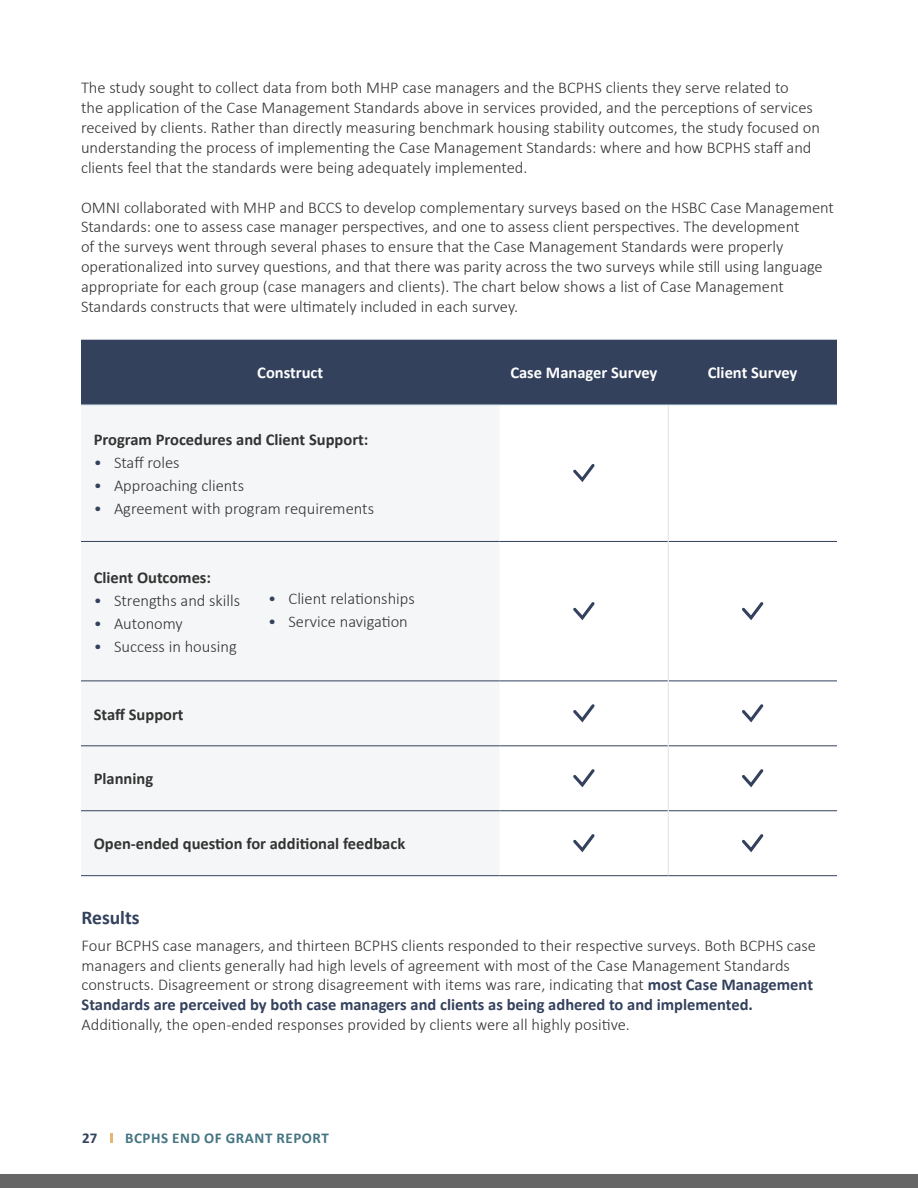
<style>
.page{position:relative;width:918px;height:1188px;background:#fff}
.page>*{position:absolute;margin:0;border:0;box-sizing:border-box;transform-origin:0 0}
.t1{font:700 19.5px "Calibri";color:#33415d}
.t2{font:300 16.5px/19.8px "Calibri";color:#333}
.t3{font:700 16.5px "Calibri";color:#333}
.t4{font:700 16.5px "Calibri";color:#fff}
.t5{font:700 15px "Calibri";letter-spacing:.04em;color:#457583}
.t6{font:700 15px "Calibri";color:#33415d}
.s1{color:#33415d}
.s2{font-weight:700;color:#33415d}
</style>
<div class="page">
<div style="left:0;top:1175px;width:918px;height:13px;background:#666"></div>
<svg style="left:110px;top:1133px;width:3px;height:10px"></svg>
<div style="left:81px;top:340px;width:756px;height:64px;background:#33415d"></div>
<div style="left:81px;top:405px;width:419px;height:407px;background:#f5f6f7"></div>
<hr style="left:81px;top:404px;width:419px;height:1px;background:#7e99a9">
<hr style="left:500px;top:404px;width:168px;height:1px;background:#7e99a9">
<hr style="left:668px;top:404px;width:169px;height:1px;background:#7e99a9">
<hr style="left:81px;top:541px;width:419px;height:1px;background:#33415d">
<hr style="left:500px;top:541px;width:168px;height:1px;background:#33415d">
<hr style="left:669px;top:541px;width:168px;height:1px;background:#33415d">
<hr style="left:81px;top:681px;width:419px;height:1px;background:#33415d">
<hr style="left:500px;top:681px;width:168px;height:1px;background:#33415d">
<hr style="left:669px;top:681px;width:168px;height:1px;background:#33415d">
<hr style="left:81px;top:745px;width:419px;height:1px;background:#33415d">
<hr style="left:500px;top:745px;width:168px;height:1px;background:#33415d">
<hr style="left:669px;top:745px;width:168px;height:1px;background:#33415d">
<hr style="left:81px;top:810px;width:419px;height:1px;background:#33415d">
<hr style="left:500px;top:810px;width:168px;height:1px;background:#33415d">
<hr style="left:669px;top:810px;width:168px;height:1px;background:#33415d">
<hr style="left:81px;top:875px;width:419px;height:1px;background:#33415d">
<hr style="left:500px;top:875px;width:168px;height:1px;background:#33415d">
<hr style="left:668px;top:875px;width:169px;height:1px;background:#33415d">
<hr style="left:668px;top:405px;width:1px;height:136px;background:#e0e2e7">
<hr style="left:668px;top:541px;width:1px;height:140px;background:#e0e2e7">
<hr style="left:668px;top:681px;width:1px;height:65px;background:#e0e2e7">
<hr style="left:668px;top:746px;width:1px;height:65px;background:#e0e2e7">
<hr style="left:668px;top:811px;width:1px;height:64px;background:#e0e2e7">
<svg style="left:573px;top:464px;width:22px;height:18px"></svg>
<svg style="left:573px;top:602px;width:22px;height:18px"></svg>
<svg style="left:742px;top:602px;width:21px;height:18px"></svg>
<svg style="left:573px;top:704px;width:22px;height:18px"></svg>
<svg style="left:742px;top:704px;width:21px;height:18px"></svg>
<svg style="left:573px;top:769px;width:22px;height:18px"></svg>
<svg style="left:742px;top:769px;width:21px;height:18px"></svg>
<svg style="left:573px;top:834px;width:22px;height:18px"></svg>
<svg style="left:742px;top:834px;width:21px;height:18px"></svg>
<p class="t2" style="left:81px;top:78px;width:740px">The study sought to collect data from both MHP case managers and the BCPHS clients they serve related to<br>the application of the Case Management Standards above in services provided, and the perceptions of services received by clients. Rather than directly measuring benchmark housing stability outcomes, the study focused on understanding the process of implementing the Case Management Standards: where and how BCPHS staff and clients feel that the standards were being adequately implemented.</p>
<p class="t2" style="left:81px;top:197px;width:755px">OMNI collaborated with MHP and BCCS to develop complementary surveys based on the HSBC Case Management Standards: one to assess case manager perspectives, and one to assess client perspectives. The development<br>of the surveys went through several phases to ensure that the Case Management Standards were properly operationalized into survey questions, and that there was parity across the two surveys while still using language appropriate for each group (case managers and clients). The chart below shows a list of Case Management Standards constructs that were ultimately included in each survey.</p>
<p class="t4" style="left:257px;top:361px;width:67px">Construct</p>
<p class="t4" style="left:510px;top:361px;width:148px">Case Manager Survey</p>
<p class="t4" style="left:708px;top:361px;width:91px">Client Survey</p>
<p class="t3" style="left:94px;top:428px;width:276px">Program Procedures and Client Support:</p>
<p class="t2" style="left:94px;top:452px;width:87px"><span class="s1">•</span> Staff roles</p>
<p class="t2" style="left:94px;top:475px;width:152px"><span class="s1">•</span> Approaching clients</p>
<p class="t2" style="left:94px;top:498px;width:282px"><span class="s1">•</span> Agreement with program requirements</p>
<p class="t3" style="left:94px;top:566px;width:119px">Client Outcomes:</p>
<p class="t2" style="left:94px;top:590px;width:148px"><span class="s1">•</span> Strengths and skills</p>
<p class="t2" style="left:94px;top:613px;width:91px"><span class="s1">•</span> Autonomy</p>
<p class="t2" style="left:94px;top:636px;width:145px"><span class="s1">•</span> Success in housing</p>
<p class="t3" style="left:94px;top:702px;width:91px">Staff Support</p>
<p class="t3" style="left:94px;top:767px;width:61px">Planning</p>
<p class="t2" style="left:268px;top:588px;width:148px"><span class="s1">•</span> Client relationships</p>
<p class="t2" style="left:268px;top:611px;width:141px"><span class="s1">•</span> Service navigation</p>
<p class="t3" style="left:94px;top:832px;width:313px">Open-ended question for additional feedback</p>
<p class="t1" style="left:82px;top:904px;width:60px">Results</p>
<p class="t2" style="left:82px;top:935px;width:736px">Four BCPHS case managers, and thirteen BCPHS clients responded to their respective surveys. Both BCPHS case managers and clients generally had high levels of agreement with most of the Case Management Standards constructs. Disagreement or strong disagreement with items was rare, indicating that <span class="s2">most Case Management Standards are perceived by both case managers and clients as being adhered to and implemented.<br></span>Additionally, the open-ended responses provided by clients were all highly positive.</p>
<p class="t6" style="left:82px;top:1127px;width:17px">27</p>
<p class="t5" style="left:125px;top:1127px;width:205px">BCPHS END OF GRANT REPORT</p>
</div>
